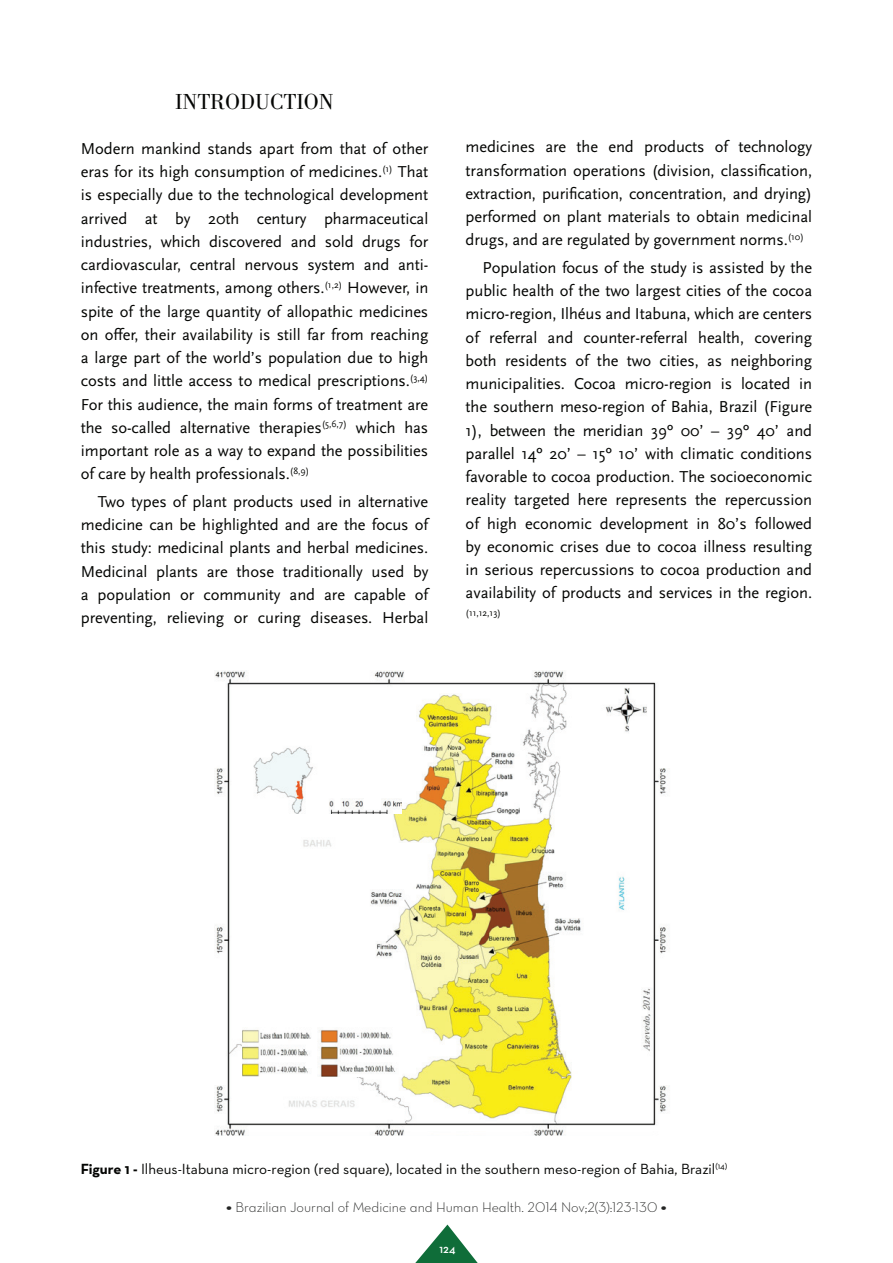
<style>
.page{position:relative;width:893px;height:1263px;background:#fff}
.page>*{position:absolute;margin:0;border:0;box-sizing:border-box;transform-origin:0 0}
.t1{font:22.5px "Bodoni Std";color:#040503}
.t2{font:16.5px/23.2px "Scala Sans Pro";letter-spacing:-.005em;color:#040503;text-align:justify}
.t3{font:15px "Neutra Text";color:#040503}
.t4{font:14.25px "Neutra Text Light Alt";color:#242524}
.t5{font:600 12px "Neutra Text";color:#fff}
.t6{font:9.6px "Scala Sans Pro";color:#040503}
.s1{font-weight:700}
.s2{font-family:"Bodoni Std Poster";font-style:italic;font-size:15.75px}
</style>
<div class="page">
<svg style="left:415px;top:1224px;width:63px;height:39px"></svg>
<img style="left:215px;top:671px;width:451px;height:464px">
<img style="left:243px;top:741px;width:158px;height:72px">
<img style="left:243px;top:1027px;width:158px;height:49px">
<h1 class="t1" style="left:175px;top:89px;width:160px">INTRODUCTION</h1>
<p class="t2" style="left:81px;top:137px;width:349px">Modern mankind stands apart from that of other eras for its high consumption of medicines.<sup>(1)</sup> That is especially due to the technological development arrived at by 20th century pharmaceutical industries, which discovered and sold drugs for cardiovascular, central nervous system and anti&shy;infective treatments, among others.<sup>(1,2)</sup> However, in spite of the large quantity of allopathic medicines on offer, their availability is still far from reaching a large part of the world’s population due to high costs and little access to medical prescriptions.<sup>(3,4)<br></sup>For this audience, the main forms of treatment are the so-called alternative therapies<sup>(5,6,7)</sup> which has important role as a way to expand the possibilities of care by health professionals.<sup>(8,9)</sup></p>
<p class="t2" style="left:81px;top:490px;width:349px;text-indent:17px">Two types of plant products used in alternative medicine can be highlighted and are the focus of this study: medicinal plants and herbal medicines.<br>Medicinal plants are those traditionally used by a population or community and are capable of preventing, relieving or curing diseases. Herbal</p>
<p class="t2" style="left:466px;top:135px;width:348px">medicines are the end products of technology transformation operations (division, classification, extraction, purification, concentration, and drying) performed on plant materials to obtain medicinal drugs, and are regulated by government norms.<sup>(10)</sup></p>
<p class="t2" style="left:466px;top:256px;width:348px;text-indent:17px">Population focus of the study is assisted by the public health of the two largest cities of the cocoa micro-region, Ilhéus and Itabuna, which are centers of referral and counter-referral health, covering both residents of the two cities, as neighboring municipalities. Cocoa micro-region is located in the southern meso-region of Bahia, Brazil (Figure 1), between the meridian 39º 00’ – 39º 40’ and parallel 14º 20’ – 15º 10’ with climatic conditions favorable to cocoa production. The socioeconomic reality targeted here represents the repercussion of high economic development in 80’s followed by economic crises due to cocoa illness resulting in serious repercussions to cocoa production and availability of products and services in the region.</p>
<p class="t6" style="left:466px;top:607px;width:37px">(11,12,13)</p>
<p class="t3" style="left:81px;top:1160px;width:648px"><span class="s1">Figure 1 -</span> Ilheus-Itabuna micro-region (red square), located in the southern meso-region of Bahia, Brazil<sup>(14)</sup></p>
<p class="t4" style="left:226px;top:1198px;width:442px"><span class="s2">·</span> Brazilian Journal of Medicine and Human Health. 2014 Nov;2(3):123-130 <span class="s2">·</span></p>
<p class="t5" style="left:440px;top:1241px;width:17px">124</p>
</div>
